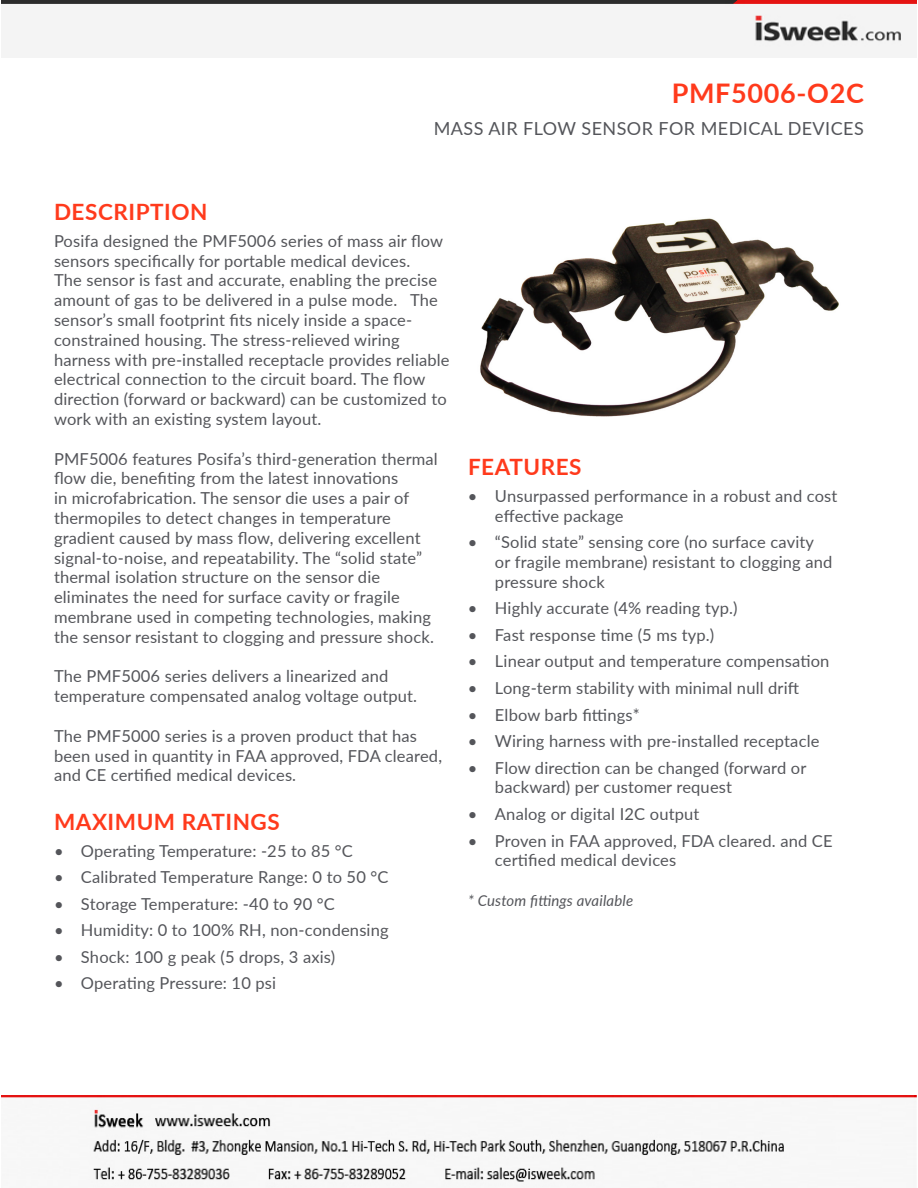
<style>
.page{position:relative;width:918px;height:1188px;background:#fff}
.page>*{position:absolute;margin:0;border:0;box-sizing:border-box;transform-origin:0 0}
.t1{font:700 27px "Lato";letter-spacing:.025em;color:#ff3a1c}
.t2{font:700 22.5px "Lato";letter-spacing:.025em;color:#ff3a1c}
.t3{font:18px "Lato";letter-spacing:.025em;color:#54555a}
.t4{font:16.5px/19.8px "Lato";letter-spacing:.01em;color:#54555a}
.t5{font:italic 15px "Lato";letter-spacing:.01em;color:#54555a}
</style>
<div class="page">
<img style="left:480px;top:218px;width:359px;height:199px">
<img style="left:2px;top:0;width:914px;height:57px">
<img style="left:1px;top:1095px;width:916px;height:87px">
<p class="t1" style="left:672px;top:73px;width:194px">PMF5006-O2C</p>
<p class="t3" style="left:434px;top:115px;width:432px">MASS AIR FLOW SENSOR FOR MEDICAL DEVICES</p>
<p class="t2" style="left:54px;top:195px;width:155px">DESCRIPTION</p>
<p class="t4" style="left:54px;top:230px;width:397px">Posifa designed the PMF5006 series of mass air flow sensors specifically for portable medical devices.<br>The sensor is fast and accurate, enabling the precise amount of gas to be delivered in a pulse mode. The sensor’s small footprint fits nicely inside a space&shy;constrained housing. The stress-relieved wiring harness with pre-installed receptacle provides reliable electrical connection to the circuit board. The flow direction (forward or backward) can be customized to work with an existing system layout.</p>
<p class="t4" style="left:54px;top:448px;width:385px">PMF5006 features Posifa’s third-generation thermal flow die, benefiting from the latest innovations<br>in microfabrication. The sensor die uses a pair of thermopiles to detect changes in temperature gradient caused by mass flow, delivering excellent signal-to-noise, and repeatability. The “solid state” thermal isolation structure on the sensor die eliminates the need for surface cavity or fragile membrane used in competing technologies, making the sensor resistant to clogging and pressure shock.</p>
<p class="t4" style="left:54px;top:666px;width:365px">The PMF5006 series delivers a linearized and temperature compensated analog voltage output.</p>
<p class="t4" style="left:54px;top:725px;width:390px">The PMF5000 series is a proven product that has been used in quantity in FAA approved, FDA cleared, and CE certified medical devices.</p>
<p class="t2" style="left:54px;top:805px;width:227px">MAXIMUM RATINGS</p>
<p class="t4" style="left:54px;top:840px;width:301px">• Operating Temperature: -25 to 85 °C</p>
<p class="t4" style="left:54px;top:866px;width:336px">• Calibrated Temperature Range: 0 to 50 °C</p>
<p class="t4" style="left:54px;top:893px;width:282px">• Storage Temperature: -40 to 90 °C</p>
<p class="t4" style="left:54px;top:920px;width:336px">• Humidity: 0 to 100% RH, non-condensing</p>
<p class="t4" style="left:54px;top:946px;width:283px">• Shock: 100 g peak (5 drops, 3 axis)</p>
<p class="t4" style="left:54px;top:973px;width:224px">• Operating Pressure: 10 psi</p>
<p class="t2" style="left:468px;top:451px;width:115px">FEATURES</p>
<p class="t4" style="left:495px;top:485px;width:344px;text-indent:-27px">• Unsurpassed performance in a robust and cost effective package</p>
<p class="t4" style="left:495px;top:532px;width:339px;text-indent:-27px">• “Solid state” sensing core (no surface cavity or fragile membrane) resistant to clogging and pressure shock</p>
<p class="t4" style="left:468px;top:598px;width:271px">• Highly accurate (4% reading typ.)</p>
<p class="t4" style="left:468px;top:624px;width:248px">• Fast response time (5 ms typ.)</p>
<p class="t4" style="left:468px;top:651px;width:363px">• Linear output and temperature compensation</p>
<p class="t4" style="left:468px;top:677px;width:333px">• Long-term stability with minimal null drift</p>
<p class="t4" style="left:468px;top:704px;width:173px">• Elbow barb fittings*</p>
<p class="t4" style="left:468px;top:731px;width:353px">• Wiring harness with pre-installed receptacle</p>
<p class="t4" style="left:495px;top:757px;width:313px;text-indent:-27px">• Flow direction can be changed (forward or backward) per customer request</p>
<p class="t4" style="left:468px;top:803px;width:233px">• Analog or digital I2C output</p>
<p class="t4" style="left:495px;top:830px;width:339px;text-indent:-27px">• Proven in FAA approved, FDA cleared. and CE certified medical devices</p>
<p class="t5" style="left:468px;top:890px;width:167px">* Custom fittings available</p>
</div>
